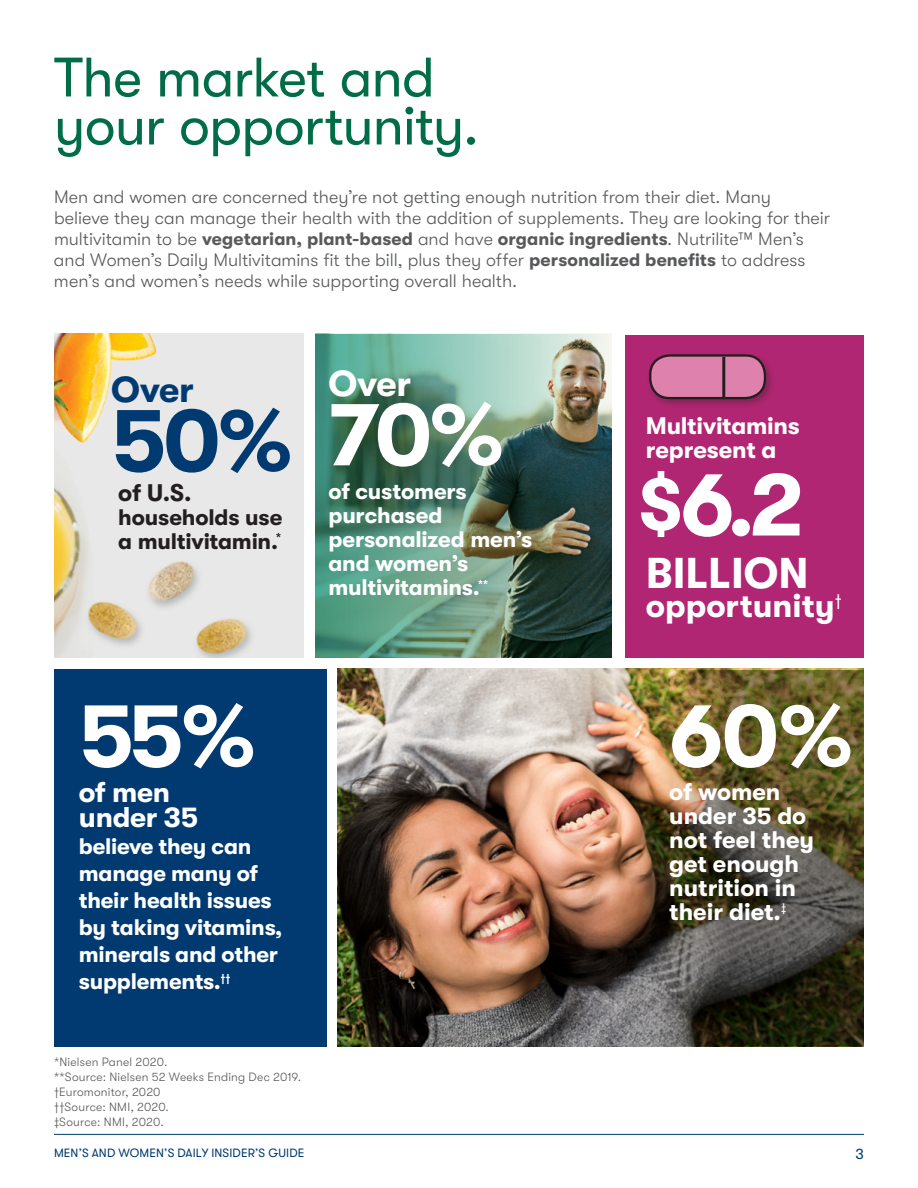
<style>
.page{position:relative;width:918px;height:1188px;background:#fff}
.page>*{position:absolute;margin:0;border:0;box-sizing:border-box;transform-origin:0 0}
.t1{font:700 90px "GT Walsheim";color:#fff}
.t2{font:700 90px "GT Walsheim";color:#003a70}
.t3{font:55.5px/48px "GT Walsheim";letter-spacing:-.015em;color:#006d47}
.t4{font:700 43.05px "GT Walsheim";color:#fff}
.t5{font:700 36px "GT Walsheim";color:#003a70}
.t6{font:700 36px "GT Walsheim";color:#fff}
.t7{font:700 33px "GT Walsheim";color:#fff}
.t8{font:700 28.5px/25.5px "GT Walsheim";letter-spacing:-.01em;color:#fff}
.t9{font:700 24px/24px "GT Walsheim";color:#fff}
.t10{font:700 24px "GT Walsheim";color:#231f20}
.t11{font:700 22.5px/27px "GT Walsheim";letter-spacing:-.01em;color:#fff}
.t12{font:700 22.5px/24px "GT Walsheim";letter-spacing:-.01em;color:#231f20}
.t13{font:300 18px/21px "GT Walsheim";color:#58595b}
.t14{font:15px "GT Walsheim";color:#003a70}
.t15{font:300 12px/15px "GT Walsheim";letter-spacing:.02em;color:#58595b}
.t16{font:12px "GT Walsheim";letter-spacing:.01em;color:#003a70}
.s1{font-weight:700}
.s2{font-size:75px}
</style>
<div class="page">
<hr style="left:54px;top:1134px;width:810px;height:1px;background:#003a70">
<img style="left:54px;top:334px;width:249px;height:324px">
<div style="left:54px;top:669px;width:272px;height:378px;background:#003a70"></div>
<div style="left:625px;top:335px;width:239px;height:323px;background:#b12672"></div>
<img style="left:316px;top:334px;width:295px;height:324px">
<div style="left:646px;top:351px;width:130px;height:58px;background:#231f20;opacity:.33"></div>
<div style="left:650px;top:355px;width:115px;height:43px;background:#de81ac;border-radius:20px"></div>
<div style="left:649px;top:354px;width:117px;height:45px;border:2px solid #231f20;border-radius:20px"></div>
<hr style="left:722px;top:357px;width:3px;height:42px;background:#231f20">
<img style="left:338px;top:669px;width:526px;height:378px">
<img style="left:644px;top:670px;width:220px;height:376px">
<h2 class="t3" style="left:54px;top:54px;width:426px">The market and your opportunity.</h2>
<p class="t13" style="left:54px;top:186px;width:778px">Men and women are concerned they’re not getting enough nutrition from their diet. Many believe they can manage their health with the addition of supplements. They are looking for their multivitamin to be <span class="s1">vegetarian, plant-based</span> and have <span class="s1">organic ingredients</span>. Nutrilite™ Men’s and Women’s Daily Multivitamins fit the bill, plus they offer <span class="s1">personalized benefits</span> to address men’s and women’s needs while supporting overall health.</p>
<h3 class="t5" style="left:111px;top:369px;width:84px">Over</h3>
<h1 class="t2" style="left:111px;top:390px;width:182px">50%</h1>
<h3 class="t10" style="left:118px;top:479px;width:75px">of U.S.</h3>
<p class="t12" style="left:118px;top:505px;width:166px">households use a multivitamin.<sup>*</sup></p>
<h3 class="t6" style="left:329px;top:363px;width:84px">Over</h3>
<h1 class="t1" style="left:329px;top:384px;width:176px">70%</h1>
<p class="t11" style="left:329px;top:479px;width:205px;line-height:24px">of customers purchased personalized men’s and women’s multivitamins.<sup>**</sup></p>
<h1 class="t1" style="left:79px;top:685px;width:178px">55%</h1>
<h3 class="t8" style="left:79px;top:779px;width:121px">of men under 35</h3>
<p class="t11" style="left:79px;top:833px;width:205px">believe they can manage many of their health issues by taking vitamins, minerals and other supplements.<sup>††</sup></p>
<p class="t15" style="left:54px;top:1054px;width:249px">*Nielsen Panel 2020.<br>**Source: Nielsen 52 Weeks Ending Dec 2019. †Euromonitor, 2020<br>††Source: NMI, 2020.<br>‡Source: NMI, 2020.</p>
<h3 class="t9" style="left:646px;top:414px;width:156px">Multivitamins represent a</h3>
<h1 class="t1" style="left:639px;top:454px;width:166px"><span class="s2">$</span>6.2</h1>
<h3 class="t4" style="left:646px;top:549px;width:164px">BILLION</h3>
<h3 class="t7" style="left:646px;top:587px;width:197px">opportunity<sup>†</sup></h3>
<h1 class="t1" style="left:669px;top:685px;width:185px">60%</h1>
<h3 class="t9" style="left:669px;top:780px;width:146px">of women under 35 do not feel they get enough nutrition in their diet.<sup>‡</sup></h3>
<p class="t16" style="left:54px;top:1146px;width:252px">MEN’S AND WOMEN’S DAILY INSIDER’S GUIDE</p>
<p class="t14" style="left:856px;top:1145px;width:10px">3</p>
</div>
